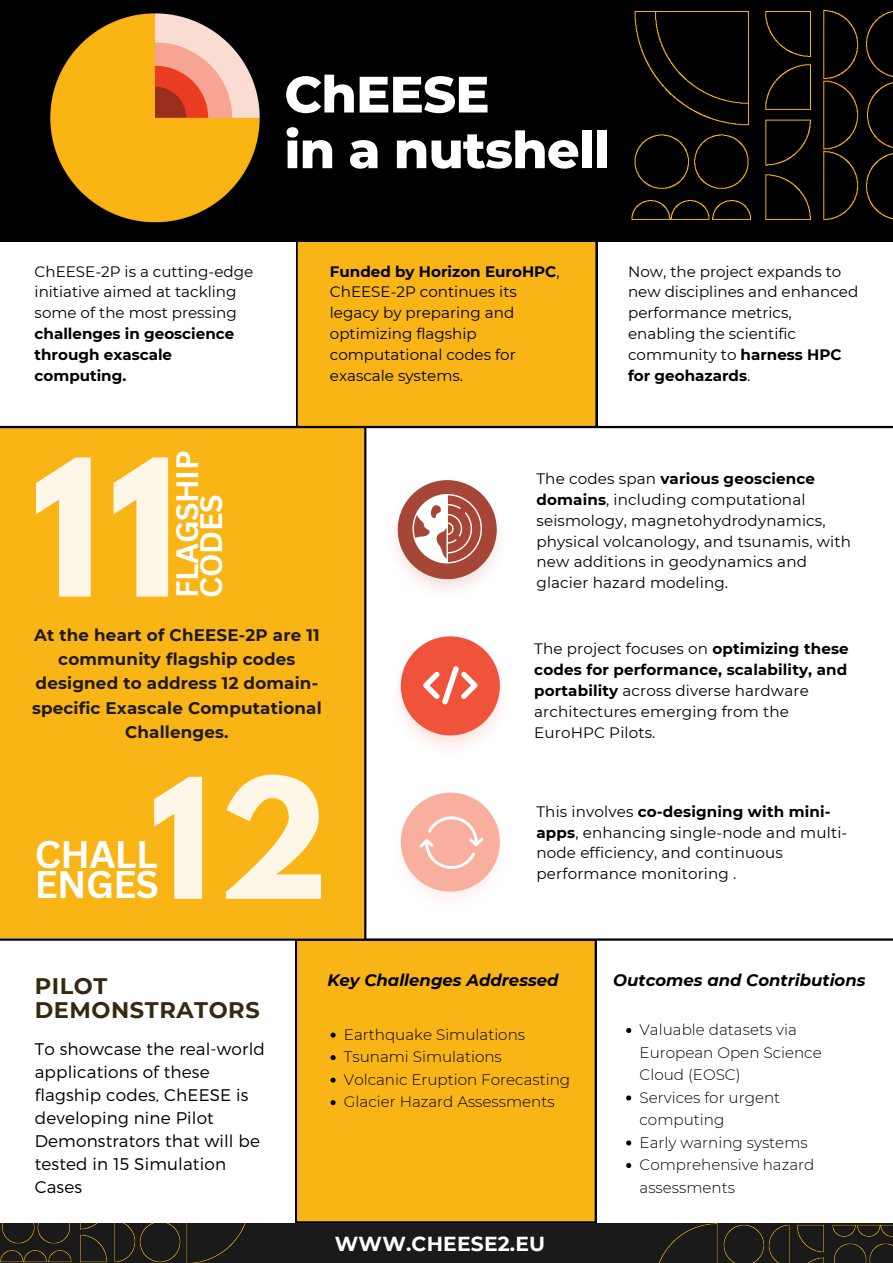
<style>
.page{position:relative;width:893px;height:1263px;background:#fff}
.page>*{position:absolute;margin:0;border:0;box-sizing:border-box;transform-origin:0 0}
.t1{font:700 168.68px "League Spartan";color:#fff}
.t2{font:700 147.9px "League Spartan";color:#fff}
.t3{font:800 51px/55.7px "Montserrat";letter-spacing:-.015em;color:#fff}
.t4{font:700 37.5px/29.8px "Canva Sans";letter-spacing:-.015em;color:#fff}
.t5{font:700 30.15px/23.9px "Canva Sans";letter-spacing:-.015em;color:#fff}
.t6{font:700 22.5px/24.2px "Montserrat";letter-spacing:.025em;color:#37290f}
.t7{font:700 20.25px "Montserrat";letter-spacing:.01em;color:#fff}
.t8{font:300 16.88px/23.1px "Montserrat";letter-spacing:.01em;color:#000}
.t9{font:700 16.73px/24.2px "Montserrat";letter-spacing:.01em;color:#1f1a16;text-align:center}
.t10{font:italic 700 16.5px "Montserrat";color:#000}
.t11{font:15.15px/20.9px "Montserrat";letter-spacing:.01em;color:#000}
.t12{font:300 15.15px/22.5px "Montserrat";color:#000}
.s1{font-weight:700}
</style>
<div class="page">
<div style="left:296px;top:242px;width:301px;height:184px;background:#f9b516"></div>
<div style="left:0;top:427px;width:364px;height:511px;background:#f9b516"></div>
<hr style="left:0;top:426px;width:893px;height:2px;background:#000">
<div style="left:295px;top:941px;width:301px;height:282px;background:#f9b516"></div>
<hr style="left:364px;top:427px;width:2px;height:512px;background:#000">
<hr style="left:0;top:938px;width:893px;height:3px;background:#000">
<div style="left:0;top:1223px;width:893px;height:40px;background:#1a1a1a"></div>
<div style="left:0;top:0;width:893px;height:242px;background:#000"></div>
<img style="left:50px;top:13px;width:210px;height:210px">
<img style="left:631px;top:10px;width:262px;height:210px">
<img style="left:659px;top:1223px;width:234px;height:40px">
<img style="left:0;top:1223px;width:246px;height:40px">
<img style="left:399px;top:681px;width:102px;height:66px">
<svg style="left:401px;top:636px;width:99px;height:99px"></svg>
<svg style="left:401px;top:792px;width:99px;height:100px"></svg>
<svg style="left:398px;top:480px;width:99px;height:99px"></svg>
<svg style="left:330px;top:1032px;width:5px;height:6px"></svg>
<svg style="left:330px;top:1055px;width:5px;height:5px"></svg>
<svg style="left:330px;top:1077px;width:5px;height:6px"></svg>
<svg style="left:330px;top:1100px;width:5px;height:5px"></svg>
<svg style="left:626px;top:1028px;width:5px;height:5px"></svg>
<svg style="left:626px;top:1095px;width:5px;height:5px"></svg>
<svg style="left:626px;top:1140px;width:5px;height:5px"></svg>
<svg style="left:626px;top:1163px;width:5px;height:5px"></svg>
<p class="t3" style="left:284px;top:66px;width:327px">ChEESE<br>in a nutshell</p>
<h1 class="t11" style="left:35px;top:261px;width:220px">ChEESE-2P is a cutting-edge initiative aimed at tackling some of the most pressing <span class="s1">challenges in geoscience through exascale computing.</span></h1>
<p class="t5" style="left:175px;top:598px;width:149px;rotate:-90deg">FLAGSHIP<br>CODES</p>
<h1 class="t1" style="left:31px;top:445px;width:149px">11</h1>
<p class="t11" style="left:330px;top:261px;width:231px"><span class="s1">Funded by Horizon EuroHPC</span>,<br>ChEESE-2P continues its legacy by preparing and optimizing flagship computational codes for exascale systems.</p>
<p class="t11" style="left:628px;top:261px;width:232px">Now, the project expands to new disciplines and enhanced performance metrics, enabling the scientific community to <span class="s1">harness HPC for geohazards</span>.</p>
<h2 class="t11" style="left:536px;top:468px;width:316px">The codes span <span class="s1">various geoscience domains</span>, including computational seismology, magnetohydrodynamics, physical volcanology, and tsunamis, with new additions in geodynamics and glacier hazard modeling.</h2>
<p class="t9" style="left:32px;top:623px;width:291px">At the heart of ChEESE-2P are 11 community flagship codes designed to address 12 domain&shy;specific Exascale Computational<br>Challenges.</p>
<h2 class="t2" style="left:150px;top:766px;width:181px">12</h2>
<p class="t4" style="left:35px;top:839px;width:126px">CHALL<br>ENGES</p>
<p class="t11" style="left:534px;top:638px;width:316px">The project focuses on <span class="s1">optimizing these codes for performance, scalability, and portability</span> across diverse hardware architectures emerging from the EuroHPC Pilots.</p>
<p class="t11" style="left:536px;top:801px;width:312px">This involves <span class="s1">co-designing with mini&shy;apps</span>, enhancing single-node and multi&shy;node efficiency, and continuous performance monitoring .</p>
<h3 class="t6" style="left:35px;top:974px;width:226px">PILOT<br>DEMONSTRATORS</h3>
<h6 class="t8" style="left:35px;top:1036px;width:232px">To showcase the real-world applications of these flagship codes, ChEESE is developing nine Pilot<br>Demonstrators that will be tested in 15 Simulation<br>Cases</h6>
<h6 class="t10" style="left:327px;top:970px;width:233px">Key Challenges Addressed</h6>
<p class="t10" style="left:613px;top:970px;width:254px">Outcomes and Contributions</p>
<p class="t12" style="left:344px;top:1023px;width:183px">Earthquake Simulations</p>
<p class="t12" style="left:344px;top:1046px;width:159px">Tsunami Simulations</p>
<p class="t12" style="left:344px;top:1068px;width:228px">Volcanic Eruption Forecasting</p>
<p class="t12" style="left:344px;top:1091px;width:212px">Glacier Hazard Assessments</p>
<p class="t7" style="left:335px;top:1231px;width:212px">WWW.CHEESE2.EU</p>
<p class="t12" style="left:639px;top:1018px;width:184px">Valuable datasets via<br>European Open Science<br>Cloud (EOSC)</p>
<p class="t12" style="left:639px;top:1086px;width:142px">Services for urgent computing</p>
<p class="t12" style="left:639px;top:1131px;width:170px">Early warning systems</p>
<p class="t12" style="left:639px;top:1153px;width:176px">Comprehensive hazard assessments</p>
</div>
